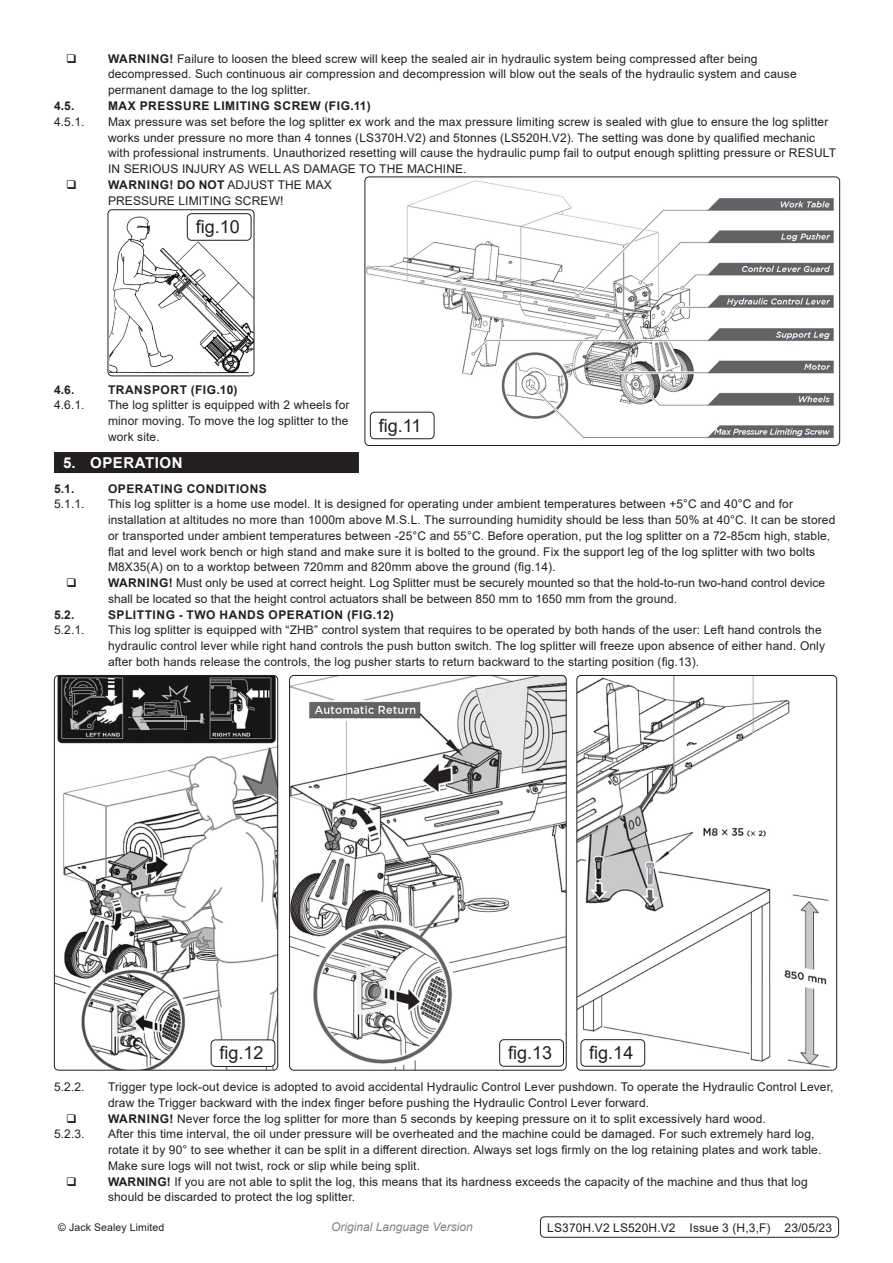
<style>
.page{position:relative;width:893px;height:1263px;background:#fff}
.page>*{position:absolute;margin:0;border:0;box-sizing:border-box;transform-origin:0 0}
.t1{font:18px "Arial";color:#231f20}
.t2{font:700 15px "Arial";letter-spacing:.035em;color:#fff}
.Body__Footer{font:12px/15.8px "Arial";letter-spacing:.01em;color:#231f20}
.t3{font:700 12px "Arial";letter-spacing:.045em;color:#231f20}
.t4{font:italic 12px "Arial";color:#808285}
.Body__Justified__7pt{font:10.5px "Arial";letter-spacing:.01em;color:#231f20}
.s1{font-weight:700}
</style>
<div class="page">
<img style="left:54px;top:675px;width:224px;height:395px">
<div style="left:54px;top:675px;width:224px;height:395px;border:1px solid #231f20;border-radius:4px"></div>
<img style="left:290px;top:677px;width:276px;height:393px">
<div style="left:289px;top:675px;width:278px;height:395px;border:1px solid #231f20;border-radius:4px"></div>
<img style="left:577px;top:675px;width:260px;height:395px">
<div style="left:576px;top:675px;width:261px;height:395px;border:1px solid #231f20;border-radius:4px"></div>
<div style="left:54px;top:452px;width:305px;height:21px;background:#231f20"></div>
<img style="left:366px;top:178px;width:474px;height:267px">
<div style="left:364px;top:177px;width:476px;height:269px;border:1px solid #231f20;border-radius:4px"></div>
<div style="left:370px;top:412px;width:64px;height:27px;background:#fff;border-radius:4px"></div>
<div style="left:370px;top:412px;width:64px;height:27px;border:1px solid #231f20;border-radius:4px"></div>
<img style="left:109px;top:213px;width:145px;height:163px">
<div style="left:108px;top:209px;width:146px;height:167px;border:1px solid #231f20;border-radius:4px"></div>
<div style="left:187px;top:214px;width:64px;height:26px;background:#fff;border-radius:4px"></div>
<div style="left:187px;top:213px;width:64px;height:28px;border:1px solid #231f20;border-radius:4px"></div>
<div style="left:211px;top:1040px;width:64px;height:26px;background:#fff;border-radius:4px"></div>
<div style="left:211px;top:1039px;width:64px;height:28px;border:1px solid #231f20;border-radius:4px"></div>
<div style="left:500px;top:1040px;width:63px;height:26px;background:#fff;border-radius:4px"></div>
<div style="left:499px;top:1039px;width:65px;height:28px;border:1px solid #231f20;border-radius:4px"></div>
<div style="left:581px;top:1040px;width:64px;height:26px;background:#fff;border-radius:4px"></div>
<div style="left:580px;top:1039px;width:65px;height:28px;border:1px solid #231f20;border-radius:4px"></div>
<div style="left:540px;top:1216px;width:299px;height:22px;border:1px solid #231f20;border-radius:4px"></div>
<p class="Body__Footer" style="left:108px;top:51px;width:690px"><span class="s1">WARNING!</span> Failure to loosen the bleed screw will keep the sealed air in hydraulic system being compressed after being decompressed. Such continuous air compression and decompression will blow out the seals of the hydraulic system and cause permanent damage to the log splitter.</p>
<p class="t3" style="left:54px;top:97px;width:22px">4.5.</p>
<p class="t3" style="left:108px;top:97px;width:264px">MAX PRESSURE LIMITING SCREW (FIG.11)</p>
<p class="Body__Footer" style="left:54px;top:114px;width:32px">4.5.1.</p>
<p class="Body__Footer" style="left:108px;top:114px;width:729px">Max pressure was set before the log splitter ex work and the max pressure limiting screw is sealed with glue to ensure the log splitter works under pressure no more than 4 tonnes (LS370H.V2) and 5tonnes (LS520H.V2). The setting was done by qualified mechanic with professional instruments. Unauthorized resetting will cause the hydraulic pump fail to output enough splitting pressure or RESULT IN SERIOUS INJURY AS WELL AS DAMAGE TO THE MACHINE.</p>
<p class="Body__Footer" style="left:108px;top:177px;width:225px"><span class="s1">WARNING! DO NOT</span> ADJUST THE MAX<br>PRESSURE LIMITING SCREW!</p>
<p class="t1" style="left:196px;top:214px;width:46px">fig.10</p>
<p class="t3" style="left:54px;top:381px;width:22px">4.6.</p>
<p class="t3" style="left:108px;top:381px;width:131px">TRANSPORT (FIG.10)</p>
<p class="Body__Footer" style="left:54px;top:397px;width:32px">4.6.1.</p>
<p class="Body__Footer" style="left:108px;top:397px;width:243px;text-align:justify">The log splitter is equipped with 2 wheels for minor moving. To move the log splitter to the work site.</p>
<p class="t2" style="left:63px;top:452px;width:121px">5. OPERATION</p>
<p class="t3" style="left:54px;top:480px;width:22px">5.1.</p>
<p class="t3" style="left:108px;top:480px;width:160px">OPERATING CONDITIONS</p>
<p class="Body__Footer" style="left:54px;top:496px;width:32px">5.1.1.</p>
<p class="Body__Footer" style="left:108px;top:496px;width:729px">This log splitter is a home use model. It is designed for operating under ambient temperatures between +5°C and 40°C and for installation at altitudes no more than 1000m above M.S.L. The surrounding humidity should be less than 50% at 40°C. It can be stored or transported under ambient temperatures between -25°C and 55°C. Before operation, put the log splitter on a 72-85cm high, stable, flat and level work bench or high stand and make sure it is bolted to the ground. Fix the support leg of the log splitter with two bolts M8X35(A) on to a worktop between 720mm and 820mm above the ground (fig.14).</p>
<p class="Body__Footer" style="left:108px;top:575px;width:719px"><span class="s1">WARNING!</span> Must only be used at correct height. Log Splitter must be securely mounted so that the hold-to-run two-hand control device shall be located so that the height control actuators shall be between 850 mm to 1650 mm from the ground.</p>
<p class="t3" style="left:54px;top:606px;width:22px">5.2.</p>
<p class="t3" style="left:108px;top:606px;width:287px">SPLITTING - TWO HANDS OPERATION (FIG.12)</p>
<p class="Body__Footer" style="left:54px;top:622px;width:32px">5.2.1.</p>
<p class="Body__Footer" style="left:108px;top:622px;width:718px">This log splitter is equipped with “ZHB” control system that requires to be operated by both hands of the user: Left hand controls the hydraulic control lever while right hand controls the push button switch. The log splitter will freeze upon absence of either hand. Only after both hands release the controls, the log pusher starts to return backward to the starting position (fig.13).</p>
<p class="t1" style="left:379px;top:413px;width:44px">fig.11</p>
<p class="t1" style="left:219px;top:1041px;width:46px">fig.12</p>
<p class="t1" style="left:508px;top:1040px;width:46px">fig.13</p>
<p class="t1" style="left:589px;top:1040px;width:46px">fig.14</p>
<p class="Body__Footer" style="left:54px;top:1079px;width:32px">5.2.2.</p>
<p class="Body__Footer" style="left:108px;top:1079px;width:727px">Trigger type lock-out device is adopted to avoid accidental Hydraulic Control Lever pushdown. To operate the Hydraulic Control Lever, draw the Trigger backward with the index finger before pushing the Hydraulic Control Lever forward.</p>
<p class="Body__Footer" style="left:108px;top:1110px;width:659px"><span class="s1">WARNING!</span> Never force the log splitter for more than 5 seconds by keeping pressure on it to split excessively hard wood.</p>
<p class="Body__Footer" style="left:54px;top:1126px;width:32px">5.2.3.</p>
<p class="Body__Footer" style="left:108px;top:1126px;width:715px">After this time interval, the oil under pressure will be overheated and the machine could be damaged. For such extremely hard log, rotate it by 90° to see whether it can be split in a different direction. Always set logs firmly on the log retaining plates and work table.<br>Make sure logs will not twist, rock or slip while being split.</p>
<p class="Body__Footer" style="left:108px;top:1173px;width:701px"><span class="s1">WARNING!</span> If you are not able to split the log, this means that its hardness exceeds the capacity of the machine and thus that log should be discarded to protect the log splitter.</p>
<p class="Body__Justified__7pt" style="left:58px;top:1220px;width:108px">© Jack Sealey Limited</p>
<p class="t4" style="left:331px;top:1219px;width:143px">Original Language Version</p>
<p class="Body__Footer" style="left:547px;top:1219px;width:286px">LS370H.V2 LS520H.V2 Issue 3 (H,3,F) 23/05/23</p>
</div>
